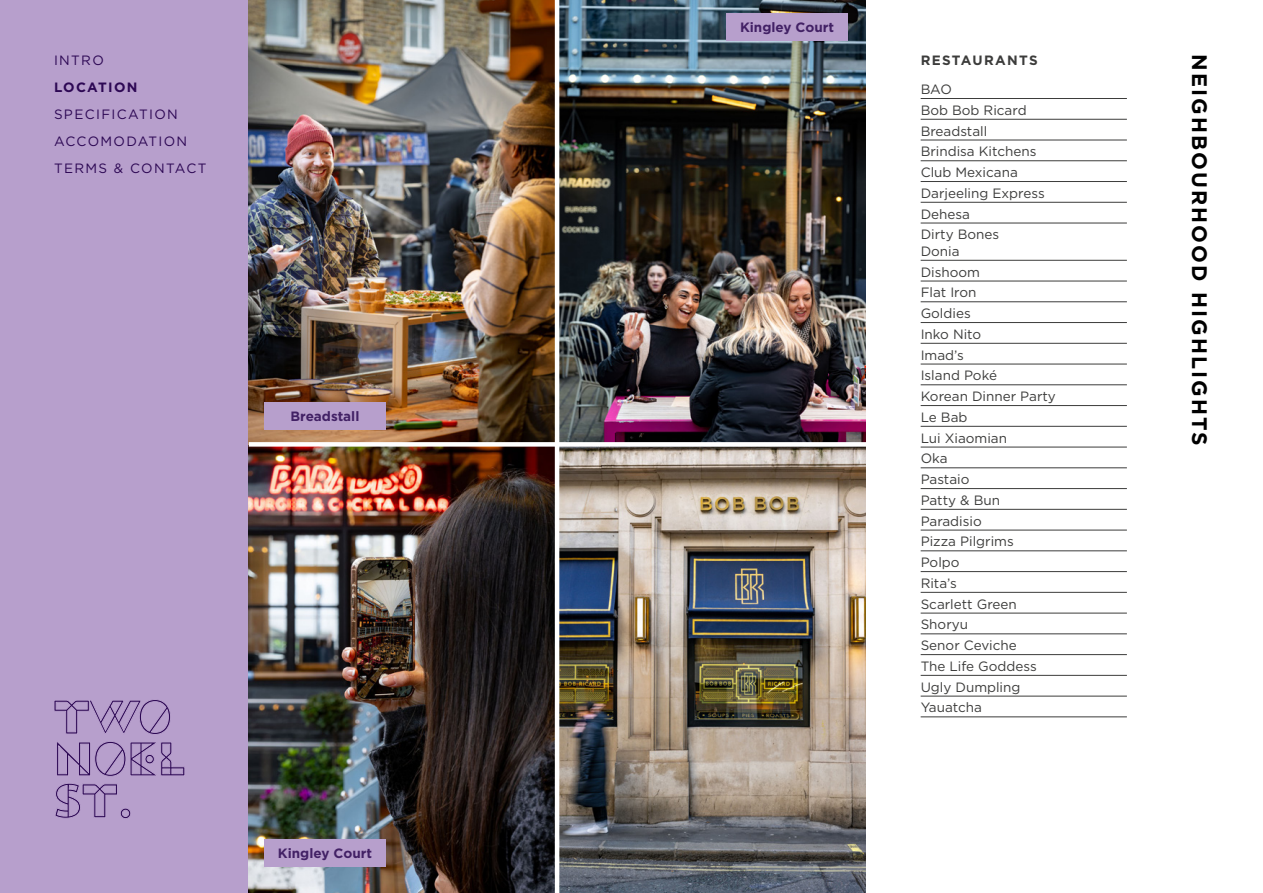
<style>
.page{position:relative;width:1263px;height:893px;background:#fff}
.page>*{position:absolute;margin:0;border:0;box-sizing:border-box;transform-origin:0 0}
.t1{font:700 21px "Gotham";letter-spacing:.1em;color:#000}
.t2{font:13.5px/20.7px "Gotham";color:#3c3c3b}
.t3{font:13.5px/27px "Gotham";letter-spacing:.1em;color:#2d0854}
.t4{font:700 13.5px "Gotham";color:#422165}
.t5{font:700 13.5px "Gotham";letter-spacing:.1em;color:#3c3c3b}
.t6{font:700 13.5px "Gotham";letter-spacing:.1em;color:#2d0854}
</style>
<div class="page">
<div style="left:0;top:0;width:249px;height:893px;background:#b79fcc"></div>
<svg style="left:54px;top:700px;width:131px;height:76px"></svg>
<svg style="left:55px;top:783px;width:76px;height:36px"></svg>
<img style="left:249px;top:0;width:616px;height:893px">
<hr style="left:921px;top:98px;width:206px;height:1px;background:#3c3c3b">
<hr style="left:921px;top:119px;width:206px;height:1px;background:#3c3c3b">
<hr style="left:921px;top:140px;width:206px;height:1px;background:#3c3c3b">
<hr style="left:921px;top:160px;width:206px;height:1px;background:#3c3c3b">
<hr style="left:921px;top:181px;width:206px;height:1px;background:#3c3c3b">
<hr style="left:921px;top:202px;width:206px;height:1px;background:#3c3c3b">
<hr style="left:921px;top:223px;width:206px;height:1px;background:#3c3c3b">
<hr style="left:921px;top:260px;width:206px;height:1px;background:#3c3c3b">
<hr style="left:921px;top:281px;width:206px;height:1px;background:#3c3c3b">
<hr style="left:921px;top:302px;width:206px;height:1px;background:#3c3c3b">
<hr style="left:921px;top:322px;width:206px;height:1px;background:#3c3c3b">
<hr style="left:921px;top:343px;width:206px;height:1px;background:#3c3c3b">
<hr style="left:921px;top:364px;width:206px;height:1px;background:#3c3c3b">
<hr style="left:921px;top:385px;width:206px;height:1px;background:#3c3c3b">
<hr style="left:921px;top:405px;width:206px;height:1px;background:#3c3c3b">
<hr style="left:921px;top:426px;width:206px;height:1px;background:#3c3c3b">
<hr style="left:921px;top:447px;width:206px;height:1px;background:#3c3c3b">
<hr style="left:921px;top:468px;width:206px;height:1px;background:#3c3c3b">
<hr style="left:921px;top:488px;width:206px;height:1px;background:#3c3c3b">
<hr style="left:921px;top:509px;width:206px;height:1px;background:#3c3c3b">
<hr style="left:921px;top:530px;width:206px;height:1px;background:#3c3c3b">
<hr style="left:921px;top:551px;width:206px;height:1px;background:#3c3c3b">
<hr style="left:921px;top:571px;width:206px;height:1px;background:#3c3c3b">
<hr style="left:921px;top:592px;width:206px;height:1px;background:#3c3c3b">
<hr style="left:921px;top:613px;width:206px;height:1px;background:#3c3c3b">
<hr style="left:921px;top:634px;width:206px;height:1px;background:#3c3c3b">
<hr style="left:921px;top:654px;width:206px;height:1px;background:#3c3c3b">
<hr style="left:921px;top:675px;width:206px;height:1px;background:#3c3c3b">
<hr style="left:921px;top:696px;width:206px;height:1px;background:#3c3c3b">
<hr style="left:921px;top:717px;width:206px;height:1px;background:#3c3c3b">
<div style="left:726px;top:13px;width:122px;height:27px;background:#b79fcc"></div>
<div style="left:264px;top:839px;width:122px;height:28px;background:#b79fcc"></div>
<div style="left:264px;top:402px;width:122px;height:27px;background:#b79fcc"></div>
<hr style="left:555px;top:0;width:4px;height:893px;background:#fff">
<div style="left:249px;top:442px;width:627px;height:5px;background:#fff"></div>
<p class="t3" style="left:54px;top:46px;width:51px">INTRO</p>
<p class="t6" style="left:54px;top:78px;width:85px">LOCATION</p>
<p class="t3" style="left:54px;top:100px;width:154px">SPECIFICATION<br>ACCOMODATION<br>TERMS &amp; CONTACT</p>
<p class="t4" style="left:290px;top:407px;width:70px">Breadstall</p>
<p class="t4" style="left:278px;top:844px;width:96px">Kingley Court</p>
<p class="t4" style="left:740px;top:18px;width:96px">Kingley Court</p>
<p class="t5" style="left:921px;top:51px;width:119px">RESTAURANTS</p>
<p class="t2" style="left:921px;top:79px;width:126px">BAO<br>Bob Bob Ricard<br>Breadstall<br>Brindisa Kitchens<br>Club Mexicana<br>Darjeeling Express<br>Dehesa<br>Dirty Bones</p>
<p class="t2" style="left:921px;top:240px;width:137px">Donia<br>Dishoom<br>Flat Iron<br>Goldies<br>Inko Nito<br>Imad’s<br>Island Poké<br>Korean Dinner Party<br>Le Bab<br>Lui Xiaomian<br>Oka<br>Pastaio<br>Patty &amp; Bun<br>Paradisio<br>Pizza Pilgrims<br>Polpo<br>Rita’s<br>Scarlett Green<br>Shoryu<br>Senor Ceviche<br>The Life Goddess<br>Ugly Dumpling<br>Yauatcha</p>
<h1 class="t1" style="left:1213px;top:54px;width:393px;rotate:90deg">NEIGHBOURHOOD HIGHLIGHTS</h1>
</div>
